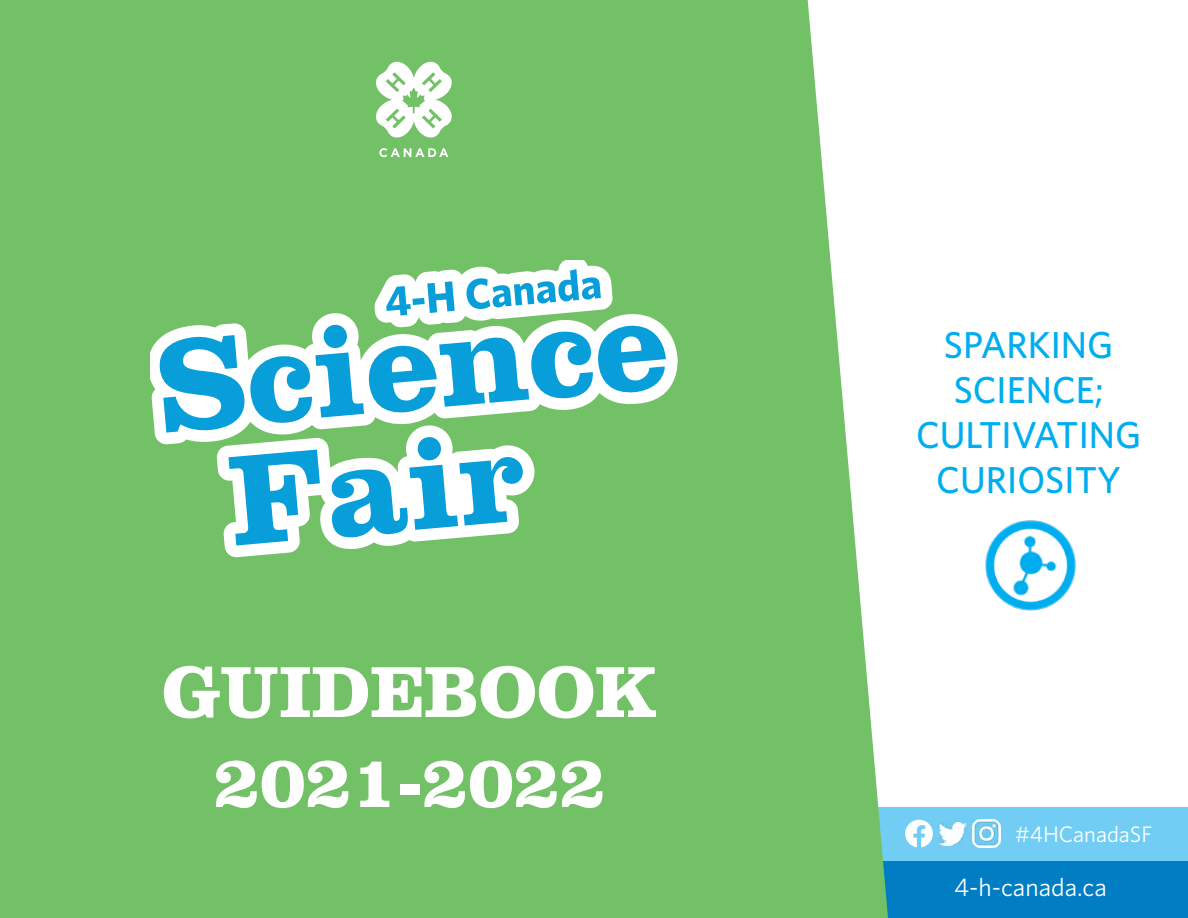
<style>
.page{position:relative;width:1188px;height:918px;background:#fff}
.page>*{position:absolute;margin:0;border:0;box-sizing:border-box;transform-origin:0 0}
.t1{font:700 75px/90px "Clarendon LT Std";color:#fff;text-align:center}
.t2{font:500 37.5px/45px "Whitney";color:#00aeef;text-align:center}
.t3{font:25.5px "Whitney";color:#fff}
.t4{font:22.5px "Whitney";color:#fff}
</style>
<div class="page">
<div style="left:856px;top:807px;width:332px;height:111px;background:#72cdf4"></div>
<div style="left:874px;top:862px;width:314px;height:56px;background:#007dc3"></div>
<div style="left:0;top:0;width:888px;height:918px;background:#73c167"></div>
<svg style="left:379px;top:148px;width:69px;height:9px"></svg>
<svg style="left:376px;top:62px;width:76px;height:78px"></svg>
<img style="left:985px;top:520px;width:91px;height:91px">
<img style="left:973px;top:820px;width:28px;height:28px">
<svg style="left:905px;top:820px;width:28px;height:27px"></svg>
<img style="left:938px;top:823px;width:28px;height:22px">
<svg style="left:151px;top:312px;width:527px;height:133px;fill:#73c167"></svg>
<svg style="left:158px;top:260px;width:508px;height:297px"></svg>
<h1 class="t1" style="left:162px;top:646px;width:497px">GUIDEBOOK<br>2021-2022</h1>
<p class="t2" style="left:916px;top:322px;width:227px">SPARKING<br>SCIENCE;<br>CULTIVATING<br>CURIOSITY</p>
<p class="t4" style="left:1015px;top:819px;width:139px">#4HCanadaSF</p>
<p class="t3" style="left:954px;top:871px;width:154px">4-h-canada.ca</p>
</div>
